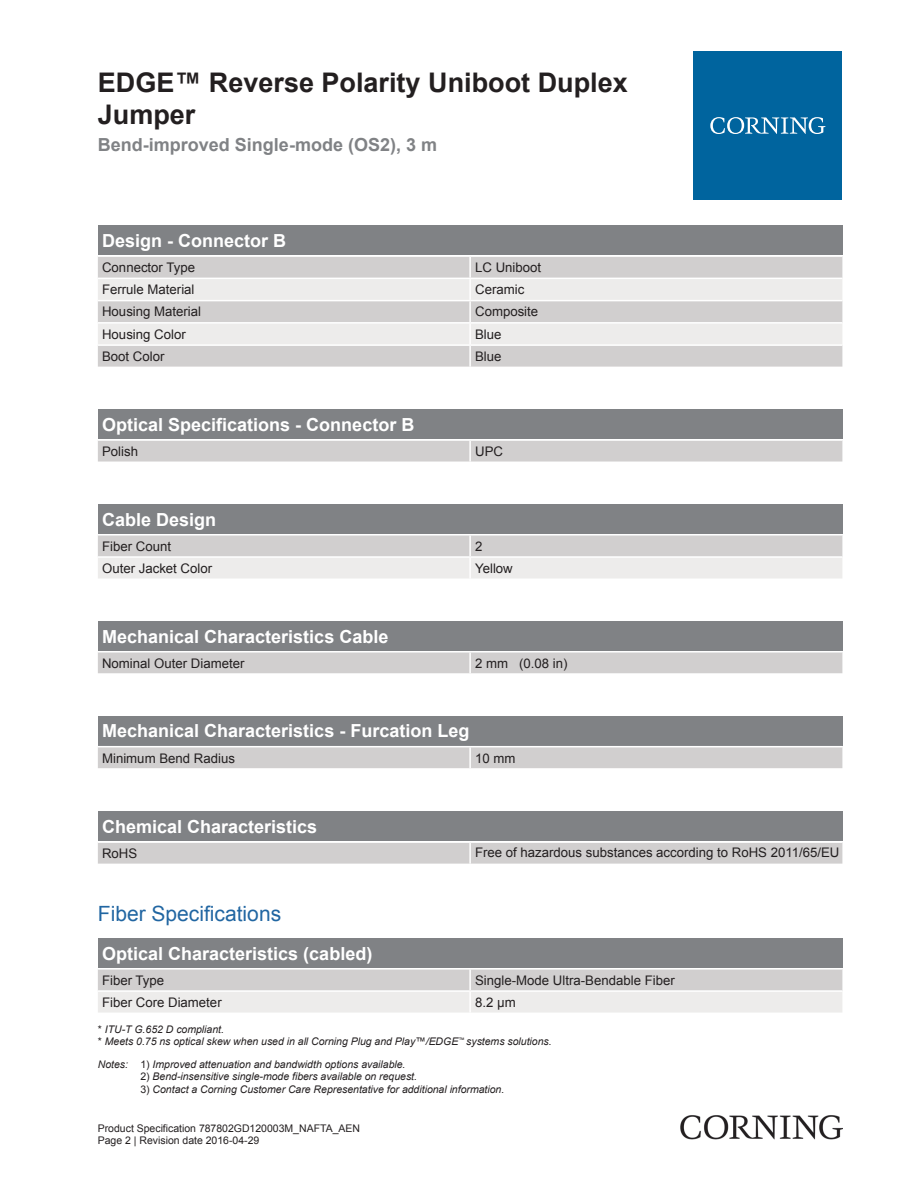
<style>
.page{position:relative;width:919px;height:1187px;background:#fff}
.page>*{position:absolute;margin:0;border:0;box-sizing:border-box;transform-origin:0 0}
.t1{font:700 27px/32.4px "Arial";color:#231f20}
.t2{font:21px "Arial";color:#2166a2}
.t3{font:700 18px "Arial";color:#fff}
.t4{font:700 18px "Arial";color:#808285}
.t5{font:13.2px "Arial";color:#231f20}
.t6{font:italic 10.5px/12.6px "Arial";color:#231f20}
.t7{font:10.5px/12.6px "Arial";color:#231f20}
.s1{font-style:normal}
</style>
<div class="page">
<div style="left:98px;top:225px;width:744px;height:30px;background:#808285"></div>
<div style="left:98px;top:257px;width:744px;height:109px;background:#d1cfcf"></div>
<svg style="left:98px;top:279px;width:744px;height:65px;fill:#edeceb"></svg>
<hr style="left:469px;top:257px;width:2px;height:20px;background:#fff">
<hr style="left:469px;top:279px;width:2px;height:21px;background:#fff">
<hr style="left:469px;top:301px;width:2px;height:21px;background:#fff">
<hr style="left:469px;top:323px;width:2px;height:21px;background:#fff">
<hr style="left:469px;top:346px;width:2px;height:20px;background:#fff">
<hr style="left:98px;top:277px;width:372px;height:2px;background:#fff">
<hr style="left:470px;top:277px;width:372px;height:2px;background:#fff">
<hr style="left:98px;top:300px;width:372px;height:1px;background:#fff">
<hr style="left:470px;top:300px;width:372px;height:1px;background:#fff">
<hr style="left:98px;top:322px;width:372px;height:1px;background:#fff">
<hr style="left:470px;top:322px;width:372px;height:1px;background:#fff">
<hr style="left:98px;top:344px;width:372px;height:2px;background:#fff">
<hr style="left:470px;top:344px;width:372px;height:2px;background:#fff">
<div style="left:98px;top:409px;width:744px;height:30px;background:#808285"></div>
<div style="left:98px;top:441px;width:744px;height:20px;background:#d1cfcf"></div>
<hr style="left:469px;top:441px;width:2px;height:20px;background:#fff">
<div style="left:98px;top:504px;width:744px;height:30px;background:#808285"></div>
<svg style="left:98px;top:535px;width:744px;height:43px"></svg>
<hr style="left:469px;top:535px;width:2px;height:21px;background:#fff">
<hr style="left:469px;top:557px;width:2px;height:21px;background:#fff">
<hr style="left:98px;top:556px;width:372px;height:1px;background:#fff">
<hr style="left:470px;top:556px;width:372px;height:1px;background:#fff">
<div style="left:98px;top:621px;width:744px;height:30px;background:#808285"></div>
<div style="left:98px;top:652px;width:744px;height:21px;background:#d1cfcf"></div>
<hr style="left:469px;top:652px;width:2px;height:21px;background:#fff">
<div style="left:98px;top:716px;width:744px;height:29px;background:#808285"></div>
<div style="left:98px;top:747px;width:744px;height:21px;background:#d1cfcf"></div>
<hr style="left:469px;top:747px;width:2px;height:21px;background:#fff">
<div style="left:98px;top:811px;width:744px;height:30px;background:#808285"></div>
<div style="left:98px;top:843px;width:744px;height:20px;background:#d1cfcf"></div>
<hr style="left:469px;top:842px;width:2px;height:21px;background:#fff">
<div style="left:98px;top:938px;width:744px;height:29px;background:#808285"></div>
<svg style="left:98px;top:969px;width:744px;height:43px"></svg>
<hr style="left:469px;top:969px;width:2px;height:21px;background:#fff">
<hr style="left:469px;top:991px;width:2px;height:21px;background:#fff">
<hr style="left:98px;top:990px;width:372px;height:1px;background:#fff">
<hr style="left:470px;top:990px;width:372px;height:1px;background:#fff">
<div style="left:693px;top:51px;width:149px;height:149px;background:#00649e"></div>
<svg style="left:710px;top:117px;width:115px;height:17px"></svg>
<img style="left:680px;top:1115px;width:162px;height:24px">
<h1 class="t1" style="left:98px;top:67px;width:531px">EDGE™ Reverse Polarity Uniboot Duplex<br>Jumper</h1>
<h3 class="t4" style="left:98px;top:132px;width:341px">Bend-improved Single-mode (OS2), 3 m</h3>
<h3 class="t3" style="left:102px;top:229px;width:186px">Design - Connector B</h3>
<p class="t5" style="left:102px;top:259px;width:94px">Connector Type</p>
<p class="t5" style="left:475px;top:259px;width:68px">LC Uniboot</p>
<p class="t5" style="left:102px;top:281px;width:94px">Ferrule Material</p>
<p class="t5" style="left:475px;top:281px;width:51px">Ceramic</p>
<p class="t5" style="left:102px;top:303px;width:101px">Housing Material</p>
<p class="t5" style="left:475px;top:303px;width:65px">Composite</p>
<p class="t5" style="left:102px;top:325px;width:85px">Housing Color</p>
<p class="t5" style="left:475px;top:325px;width:28px">Blue</p>
<p class="t5" style="left:102px;top:347px;width:64px">Boot Color</p>
<p class="t5" style="left:475px;top:347px;width:28px">Blue</p>
<h3 class="t3" style="left:102px;top:412px;width:314px">Optical Specifications - Connector B</h3>
<p class="t5" style="left:102px;top:442px;width:37px">Polish</p>
<p class="t5" style="left:475px;top:442px;width:29px">UPC</p>
<h3 class="t3" style="left:102px;top:507px;width:116px">Cable Design</h3>
<p class="t5" style="left:102px;top:537px;width:70px">Fiber Count</p>
<p class="t5" style="left:475px;top:537px;width:9px">2</p>
<p class="t5" style="left:102px;top:559px;width:112px">Outer Jacket Color</p>
<p class="t5" style="left:475px;top:559px;width:39px">Yellow</p>
<h3 class="t3" style="left:102px;top:624px;width:288px">Mechanical Characteristics Cable</h3>
<p class="t5" style="left:102px;top:654px;width:144px">Nominal Outer Diameter</p>
<p class="t5" style="left:475px;top:654px;width:94px">2 mm (0.08 in)</p>
<h3 class="t3" style="left:102px;top:719px;width:369px">Mechanical Characteristics - Furcation Leg</h3>
<p class="t5" style="left:102px;top:749px;width:134px">Minimum Bend Radius</p>
<p class="t5" style="left:475px;top:749px;width:42px">10 mm</p>
<h3 class="t3" style="left:102px;top:814px;width:217px">Chemical Characteristics</h3>
<p class="t5" style="left:102px;top:844px;width:37px">RoHS</p>
<p class="t5" style="left:475px;top:843px;width:366px">Free of hazardous substances according to RoHS 2011/65/EU</p>
<h2 class="t2" style="left:98px;top:900px;width:185px">Fiber Specifications</h2>
<h3 class="t3" style="left:102px;top:941px;width:272px">Optical Characteristics (cabled)</h3>
<p class="t5" style="left:102px;top:971px;width:64px">Fiber Type</p>
<p class="t5" style="left:475px;top:971px;width:201px">Single-Mode Ultra-Bendable Fiber</p>
<p class="t5" style="left:102px;top:993px;width:121px">Fiber Core Diameter</p>
<p class="t5" style="left:475px;top:993px;width:42px">8.2 µm</p>
<p class="t6" style="left:98px;top:1022px;width:455px"><span class="s1">*</span> ITU-T G.652 D compliant.<br><span class="s1">*</span> Meets 0.75 ns optical skew when used in all Corning Plug and Play™/EDGE<sup>™</sup> systems solutions.</p>
<p class="t6" style="left:98px;top:1057px;width:309px">Notes: <span class="s1">1)</span> Improved attenuation and bandwidth options available.</p>
<p class="t6" style="left:140px;top:1070px;width:278px"><span class="s1">2)</span> Bend-insensitive single-mode fibers available on request.</p>
<p class="t6" style="left:140px;top:1082px;width:365px"><span class="s1">3)</span> Contact a Corning Customer Care Representative for additional information.</p>
<p class="t7" style="left:98px;top:1121px;width:264px">Product Specification 787802GD120003M_NAFTA_AEN<br>Page 2 | Revision date 2016-04-29</p>
</div>
